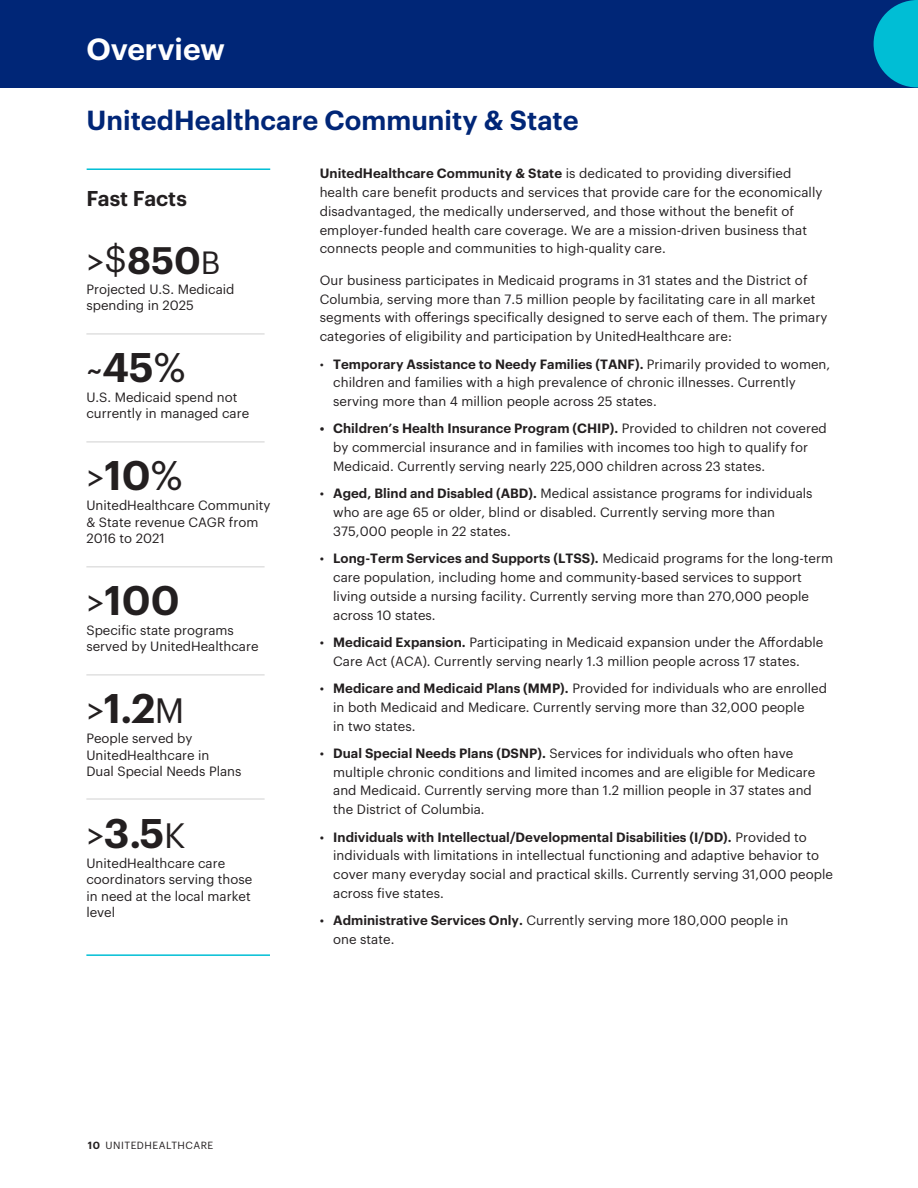
<style>
.page{position:relative;width:918px;height:1188px;background:#fff}
.page>*{position:absolute;margin:0;border:0;box-sizing:border-box;transform-origin:0 0}
.t1{font:600 40.5px "Graphik";color:#231f20}
.t2{font:600 37.5px "Graphik";color:#231f20}
.t3{font:600 30px "Graphik UHG";color:#fff}
.t4{font:600 27px "Graphik";color:#002677}
.t5{font:600 21px "Graphik";color:#231f20}
.t6{font:13.2px/18.8px "Graphik";letter-spacing:.005em;color:#231f20}
.t7{font:10.2px "Graphik";letter-spacing:.05em;color:#231f20}
.s1{font-weight:400;font-size:36px}
.s2{font-weight:400;font-size:31.5px}
.s3{font-weight:400}
.s4{font-weight:400;font-size:34.5px}
.s5{font-weight:600}
.s6{font-weight:300}
</style>
<div class="page">
<hr style="left:86px;top:333px;width:179px;height:2px;background:#e0e0e0">
<hr style="left:86px;top:441px;width:179px;height:2px;background:#e0e0e0">
<hr style="left:86px;top:566px;width:179px;height:2px;background:#e0e0e0">
<hr style="left:86px;top:674px;width:179px;height:2px;background:#e0e0e0">
<hr style="left:86px;top:798px;width:179px;height:2px;background:#e0e0e0">
<hr style="left:87px;top:168px;width:183px;height:2px;background:#00bed5">
<hr style="left:86px;top:954px;width:184px;height:2px;background:#00bed5">
<div style="left:0;top:0;width:918px;height:87px;background:#002677"></div>
<svg style="left:874px;top:0;width:44px;height:87px"></svg>
<h3 class="t3" style="left:86px;top:26px;width:140px">Overview</h3>
<h3 class="t4" style="left:86px;top:100px;width:494px">UnitedHealthcare Community &amp; State</h3>
<h3 class="t5" style="left:86px;top:183px;width:102px">Fast Facts</h3>
<h2 class="t2" style="left:86px;top:232px;width:136px"><span class="s1">&gt;$</span>850<span class="s2">B</span></h2>
<p class="t6" style="left:86px;top:279px;width:150px;line-height:16.5px">Projected U.S. Medicaid spending in 2025</p>
<h1 class="t1" style="left:86px;top:336px;width:101px"><span class="s1">~</span>45<span class="s3">%</span></h1>
<p class="t6" style="left:86px;top:388px;width:164px;line-height:16.5px">U.S. Medicaid spend not currently in managed care</p>
<h1 class="t1" style="left:86px;top:445px;width:98px"><span class="s1">&gt;</span>10<span class="s3">%</span></h1>
<p class="t6" style="left:86px;top:496px;width:186px;line-height:16.5px">UnitedHealthcare Community &amp; State revenue CAGR from<br>2016 to 2021</p>
<h1 class="t1" style="left:86px;top:569px;width:95px"><span class="s1">&gt;</span>100</h1>
<p class="t6" style="left:86px;top:621px;width:174px;line-height:16.5px">Specific state programs served by UnitedHealthcare</p>
<h1 class="t1" style="left:86px;top:678px;width:99px"><span class="s1">&gt;</span>1.2<span class="s4">M</span></h1>
<p class="t6" style="left:86px;top:729px;width:157px;line-height:16.5px">People served by<br>UnitedHealthcare in<br>Dual Special Needs Plans</p>
<h1 class="t1" style="left:86px;top:802px;width:101px"><span class="s1">&gt;</span>3.5<span class="s4">K</span></h1>
<p class="t6" style="left:86px;top:854px;width:167px;line-height:16.5px">UnitedHealthcare care coordinators serving those in need at the local market level</p>
<p class="t6" style="left:320px;top:163px;width:504px"><span class="s5">UnitedHealthcare Community &amp; State</span> is dedicated to providing diversified health care benefit products and services that provide care for the economically disadvantaged, the medically underserved, and those without the benefit of employer-funded health care coverage. We are a mission-driven business that connects people and communities to high-quality care.</p>
<p class="t6" style="left:320px;top:270px;width:509px">Our business participates in Medicaid programs in 31 states and the District of Columbia, serving more than 7.5 million people by facilitating care in all market segments with offerings specifically designed to serve each of them. The primary categories of eligibility and participation by UnitedHealthcare are:</p>
<p class="t6" style="left:333px;top:353px;width:499px;text-indent:-14px"><span class="s6">•</span> <span class="s5">Temporary Assistance to Needy Families (TANF).</span> Primarily provided to women, children and families with a high prevalence of chronic illnesses. Currently serving more than 4 million people across 25 states.</p>
<p class="t6" style="left:333px;top:418px;width:495px;text-indent:-14px"><span class="s5">• Children’s Health Insurance Program (CHIP).</span> Provided to children not covered by commercial insurance and in families with incomes too high to qualify for<br>Medicaid. Currently serving nearly 225,000 children across 23 states.</p>
<p class="t6" style="left:333px;top:483px;width:481px;text-indent:-14px">• <span class="s5">Aged, Blind and Disabled (ABD).</span> Medical assistance programs for individuals who are age 65 or older, blind or disabled. Currently serving more than<br>375,000 people in 22 states.</p>
<p class="t6" style="left:333px;top:548px;width:501px;text-indent:-14px">• <span class="s5">Long-Term Services and Supports (LTSS).</span> Medicaid programs for the long-term care population, including home and community-based services to support living outside a nursing facility. Currently serving more than 270,000 people across 10 states.</p>
<p class="t6" style="left:333px;top:632px;width:492px;text-indent:-14px">• <span class="s5">Medicaid Expansion.</span> Participating in Medicaid expansion under the Affordable<br>Care Act (ACA). Currently serving nearly 1.3 million people across 17 states.</p>
<p class="t6" style="left:333px;top:678px;width:495px;text-indent:-14px">• <span class="s5">Medicare and Medicaid Plans (MMP).</span> Provided for individuals who are enrolled in both Medicaid and Medicare. Currently serving more than 32,000 people<br>in two states.</p>
<p class="t6" style="left:333px;top:743px;width:484px;text-indent:-14px">• <span class="s5">Dual Special Needs Plans (DSNP).</span> Services for individuals who often have multiple chronic conditions and limited incomes and are eligible for Medicare and Medicaid. Currently serving more than 1.2 million people in 37 states and the District of Columbia.</p>
<p class="t6" style="left:333px;top:826px;width:501px;text-indent:-14px">• <span class="s5">Individuals with Intellectual/Developmental Disabilities (I/DD).</span> Provided to individuals with limitations in intellectual functioning and adaptive behavior to cover many everyday social and practical skills. Currently serving 31,000 people across five states.</p>
<p class="t6" style="left:333px;top:910px;width:457px;text-indent:-14px">• <span class="s5">Administrative Services Only.</span> Currently serving more 180,000 people in one state.</p>
<p class="t7" style="left:88px;top:1138px;width:127px"><span class="s5">10</span> UNITEDHEALTHCARE</p>
</div>
